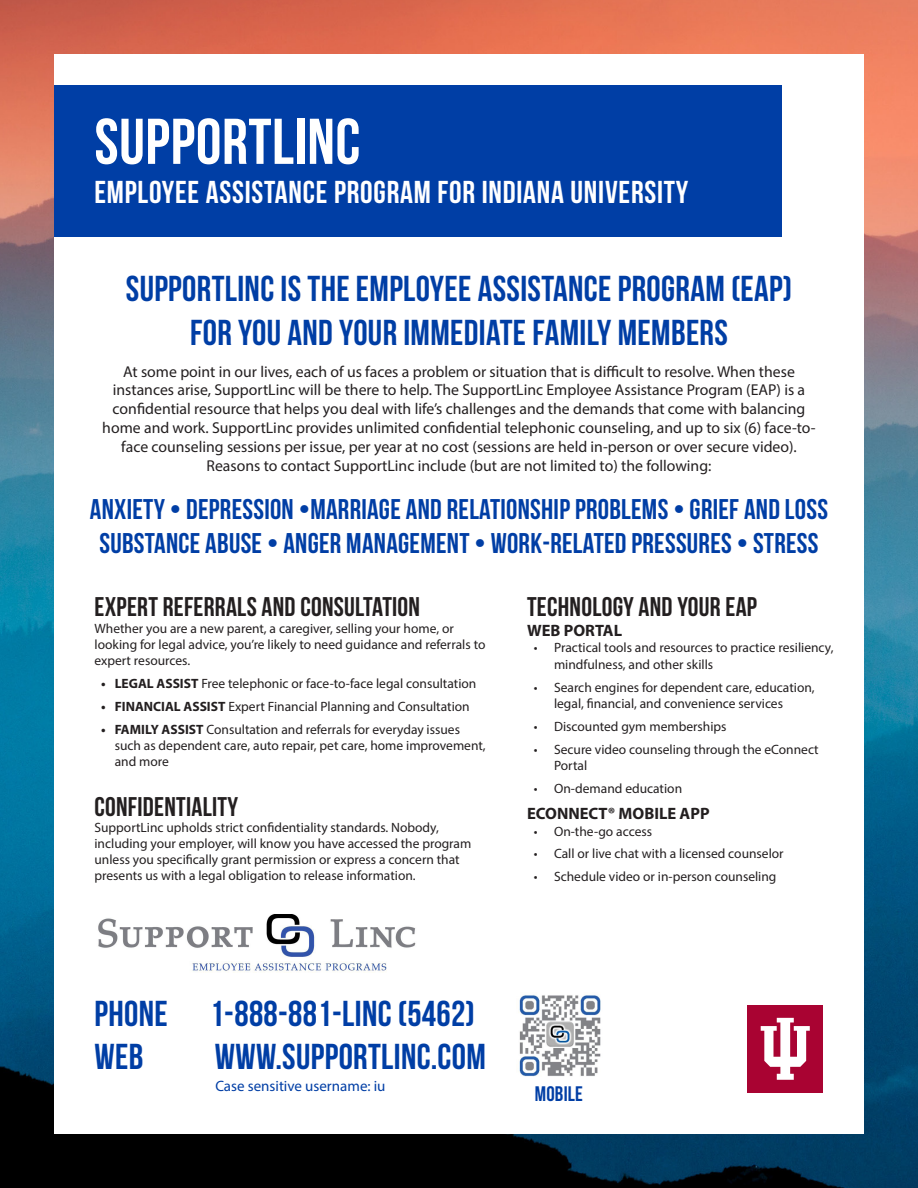
<style>
.page{position:relative;width:918px;height:1188px;background:#fff}
.page>*{position:absolute;margin:0;border:0;box-sizing:border-box;transform-origin:0 0}
.t1{font:700 64.5px "Bebas Neue";letter-spacing:.01em;color:#fff}
.t2{font:36px/43.2px "Bebas Neue";letter-spacing:.01em;color:#003ea5;text-align:center}
.t3{font:31.65px "Bebas Neue";letter-spacing:.025em;color:#fff}
.t4{font:28.5px/34.2px "Bebas Neue";letter-spacing:.01em;color:#003ea5;text-align:center}
.t5{font:700 27px "Bebas Neue";letter-spacing:.01em;color:#231f20}
.t6{font:21px "Bebas Neue";letter-spacing:.01em;color:#003ea5}
.t7{font:700 16.5px "Myriad Pro";color:#231f20}
.t8{font:15.75px/18.9px "Myriad Pro";color:#231f20;text-align:center}
.t9{font:15px "Myriad Pro";color:#003ea5}
.t10{font:13.5px/16.2px "Myriad Pro";color:#231f20}
.s1{font-weight:700}
</style>
<div class="page">
<img style="left:0;top:0;width:918px;height:1188px">
<div style="left:54px;top:54px;width:810px;height:1080px;background:#fff"></div>
<div style="left:54px;top:85px;width:728px;height:151px;background:#003ea5"></div>
<img style="left:98px;top:914px;width:318px;height:58px">
<img style="left:519px;top:995px;width:82px;height:82px">
<div style="left:748px;top:1005px;width:75px;height:88px;background:#a90332"></div>
<svg style="left:761px;top:1018px;width:49px;height:62px"></svg>
<p class="t1" style="left:94px;top:106px;width:267px">SUPPORTLINC</p>
<p class="t3" style="left:94px;top:174px;width:596px">EMPLOYEE ASSISTANCE PROGRAM FOR INDIANA UNIVERSITY</p>
<h1 class="t2" style="left:126px;top:267px;width:668px">SUPPORTLINC IS THE EMPLOYEE ASSISTANCE PROGRAM (EAP)<br>FOR YOU AND YOUR IMMEDIATE FAMILY MEMBERS</h1>
<p class="t8" style="left:102px;top:362px;width:715px">At some point in our lives, each of us faces a problem or situation that is difcult to resolve. When these instances arise, SupportLinc will be there to help. The SupportLinc Employee Assistance Program (EAP) is a confdential resource that helps you deal with life’s challenges and the demands that come with balancing home and work. SupportLinc provides unlimited confdential telephonic counseling, and up to six (6) face-to&shy;face counseling sessions per issue, per year at no cost (sessions are held in-person or over secure video).<br>Reasons to contact SupportLinc include (but are not limited to) the following:</p>
<h2 class="t4" style="left:90px;top:492px;width:740px">ANXIETY • DEPRESSION •MARRIAGE AND RELATIONSHIP PROBLEMS • GRIEF AND LOSS<br>SUBSTANCE ABUSE • ANGER MANAGEMENT • WORK-RELATED PRESSURES • STRESS</h2>
<h2 class="t5" style="left:94px;top:592px;width:327px">EXPERT REFERRALS AND CONSULTATION</h2>
<p class="t10" style="left:94px;top:620px;width:392px">Whether you are a new parent, a caregiver, selling your home, or looking for legal advice, you’re likely to need guidance and referrals to expert resources.</p>
<p class="t10" style="left:101px;top:675px;width:377px"><span class="s1">• LEGAL ASSIST</span> Free telephonic or face-to-face legal consultation</p>
<p class="t10" style="left:101px;top:698px;width:370px"><span class="s1">• FINANCIAL ASSIST</span> Expert Financial Planning and Consultation</p>
<p class="t10" style="left:115px;top:721px;width:372px;text-indent:-14px"><span class="s1">• FAMILY ASSIST</span> Consultation and referrals for everyday issues such as dependent care, auto repair, pet care, home improvement, and more</p>
<h2 class="t5" style="left:94px;top:791px;width:145px">CONFIDENTIALITY</h2>
<p class="t10" style="left:94px;top:819px;width:378px">SupportLinc upholds strict confdentiality standards. Nobody, including your employer, will know you have accessed the program unless you specifcally grant permission or express a concern that presents us with a legal obligation to release information.</p>
<h2 class="t5" style="left:527px;top:592px;width:232px">TECHNOLOGY AND YOUR EAP</h2>
<h3 class="t7" style="left:527px;top:620px;width:97px">WEB PORTAL</h3>
<p class="t10" style="left:554px;top:640px;width:281px;text-indent:-20px">• Practical tools and resources to practice resiliency, mindfulness, and other skills</p>
<p class="t10" style="left:554px;top:679px;width:262px;text-indent:-20px">• Search engines for dependent care, education, legal, fnancial, and convenience services</p>
<p class="t10" style="left:534px;top:718px;width:194px">• Discounted gym memberships</p>
<p class="t10" style="left:554px;top:741px;width:266px;text-indent:-20px">• Secure video counseling through the eConnect<br>Portal</p>
<p class="t10" style="left:534px;top:780px;width:150px">• On-demand education</p>
<h4 class="t7" style="left:527px;top:803px;width:184px">ECONNECT® MOBILE APP</h4>
<p class="t10" style="left:534px;top:823px;width:120px">• On-the-go access</p>
<p class="t10" style="left:534px;top:846px;width:251px">• Call or live chat with a licensed counselor</p>
<p class="t10" style="left:534px;top:869px;width:244px">• Schedule video or in-person counseling</p>
<h1 class="t2" style="left:94px;top:992px;width:382px;text-align:left">PHONE 1-888-881-LINC (5462)<br>WEB</h1>
<h1 class="t2" style="left:215px;top:1035px;width:272px">WWW.SUPPORTLINC.COM</h1>
<p class="t9" style="left:215px;top:1077px;width:172px">Case sensitive username: iu</p>
<p class="t6" style="left:535px;top:1082px;width:50px">MOBILE</p>
</div>
